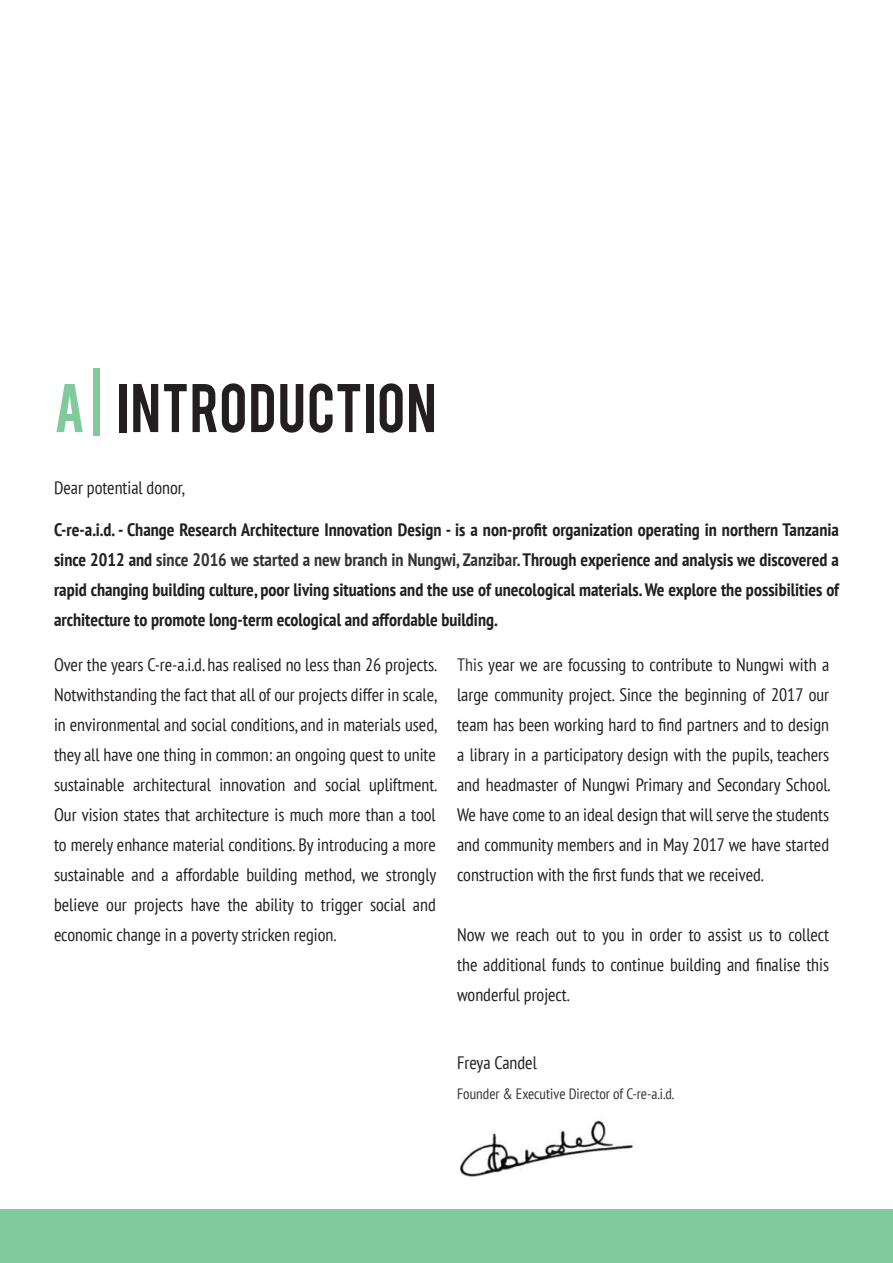
<style>
.page{position:relative;width:893px;height:1263px;background:#fff}
.page>*{position:absolute;margin:0;border:0;box-sizing:border-box;transform-origin:0 0}
.t1{font:54px "Bebas";letter-spacing:.025em;color:#231f20}
.t2{font:condensed 18px/30px "PT Sans";color:#231f20;text-align:justify}
.t3{font:700 condensed 18px/30px "PT Sans";color:#231f20;text-align:justify}
.t4{font:condensed 15px "PT Sans";color:#363536}
.s1{color:#80ca9c}
.s2{color:#363536}
</style>
<div class="page">
<div style="left:0;top:1209px;width:893px;height:53px;background:#80ca9c"></div>
<img style="left:460px;top:1120px;width:174px;height:57px">
<h1 class="t1" style="left:54px;top:369px;width:384px"><span class="s1">A |</span> INTRODUCTION</h1>
<p class="t2" style="left:54px;top:472px;width:132px">Dear potential donor,</p>
<p class="t3" style="left:54px;top:514px;width:786px">C-re-a.i.d. - Change Research Architecture Innovation Design - is a non-profit organization operating in northern Tanzania since 2012 and <span class="s2">since 2016 we started a new branch in Nungwi, Zanzibar.</span> Through experience and analysis we discovered a rapid changing building culture, poor living situations and the use of unecological materials. We explore the possibilities of architecture to promote long-term ecological and affordable building.</p>
<p class="t2" style="left:54px;top:649px;width:385px">Over the years C-re-a.i.d. has realised no less than 26 projects.<br>Notwithstanding the fact that all of our projects differ in scale, in environmental and social conditions, and in materials used, they all have one thing in common: an ongoing quest to unite sustainable architectural innovation and social upliftment.<br>Our vision states that architecture is much more than a tool to merely enhance material conditions. By introducing a more sustainable and a affordable building method, we strongly believe our projects have the ability to trigger social and economic change in a poverty stricken region.</p>
<p class="t2" style="left:457px;top:649px;width:375px"><span class="s2">This</span> year we are focussing to contribute to Nungwi with a large community project. Since the beginning of 2017 our team has been working hard to find partners and to design a library in a participatory design with the pupils, teachers and headmaster of Nungwi Primary and Secondary School.<br>We have come to an ideal design that will serve the students and community members and in May 2017 we have started construction with the first funds that we received.</p>
<p class="t2" style="left:457px;top:919px;width:374px">Now we reach out to you in order to assist us to collect the additional funds to continue building and finalise this wonderful project.</p>
<p class="t2" style="left:457px;top:1047px;width:81px">Freya Candel</p>
<p class="t4" style="left:457px;top:1084px;width:219px">Founder &amp; Executive Director of C-re-a.i.d.</p>
</div>
